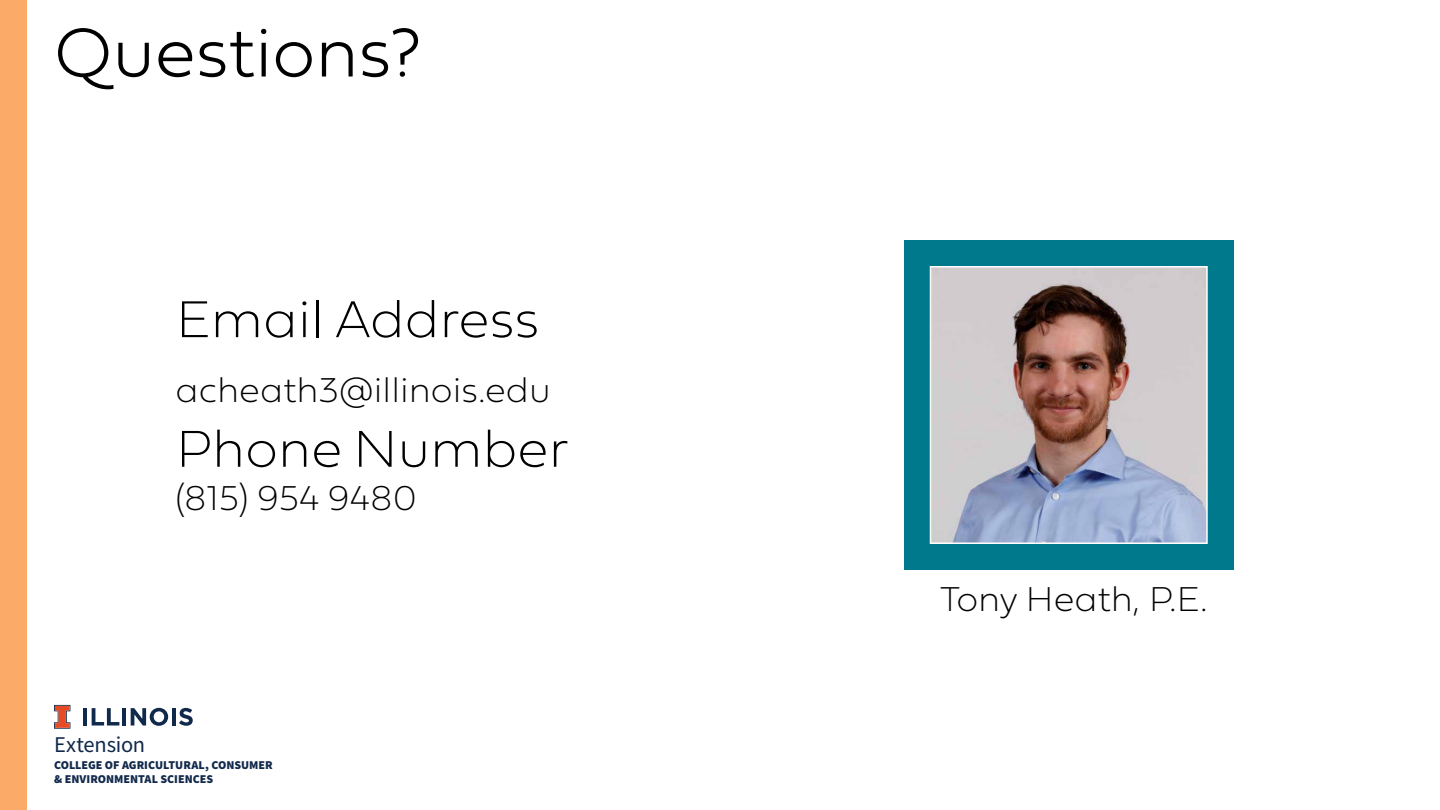
<style>
.page{position:relative;width:1440px;height:810px;background:#fff}
.page>*{position:absolute;margin:0;border:0;box-sizing:border-box;transform-origin:0 0}
.t1{font:100 72px "Fieldwork Geo";color:#000}
.t2{font:54px "Fieldwork Geo Hair";color:#000}
.t3{font:36px "Fieldwork Geo Hair";color:#000}
.t4{font:22.5px "Source Sans Pro";letter-spacing:-.01em;color:#11294b}
.t5{font:900 12px/14.4px "Source Sans Pro";color:#11294b}
</style>
<div class="page">
<div style="left:0;top:0;width:27px;height:810px;background:#fcaa67"></div>
<hr style="left:83px;top:708px;width:4px;height:18px;background:#11294b">
<svg style="left:92px;top:708px;width:27px;height:18px"></svg>
<hr style="left:122px;top:708px;width:4px;height:18px;background:#11294b">
<svg style="left:131px;top:708px;width:37px;height:18px"></svg>
<hr style="left:172px;top:708px;width:4px;height:18px;background:#11294b">
<svg style="left:179px;top:708px;width:14px;height:18px"></svg>
<svg style="left:54px;top:705px;width:16px;height:24px"></svg>
<div style="left:904px;top:240px;width:330px;height:330px;background:#00798c"></div>
<img style="left:933px;top:269px;width:272px;height:272px">
<div style="left:930px;top:266px;width:278px;height:278px;border:2px solid #fff"></div>
<h1 class="t1" style="left:54px;top:-4px;width:369px">Questions?</h1>
<h2 class="t2" style="left:176px;top:276px;width:365px">Email Address</h2>
<h3 class="t3" style="left:176px;top:361px;width:377px">acheath3@illinois.edu</h3>
<h2 class="t2" style="left:176px;top:406px;width:394px">Phone Number</h2>
<h3 class="t3" style="left:176px;top:469px;width:243px">(815) 954 9480</h3>
<h3 class="t4" style="left:54px;top:730px;width:93px">Extension</h3>
<p class="t5" style="left:54px;top:757px;width:220px">COLLEGE OF AGRICULTURAL, CONSUMER &amp; ENVIRONMENTAL SCIENCES</p>
<h3 class="t3" style="left:940px;top:571px;width:269px">Tony Heath, P.E.</h3>
</div>
